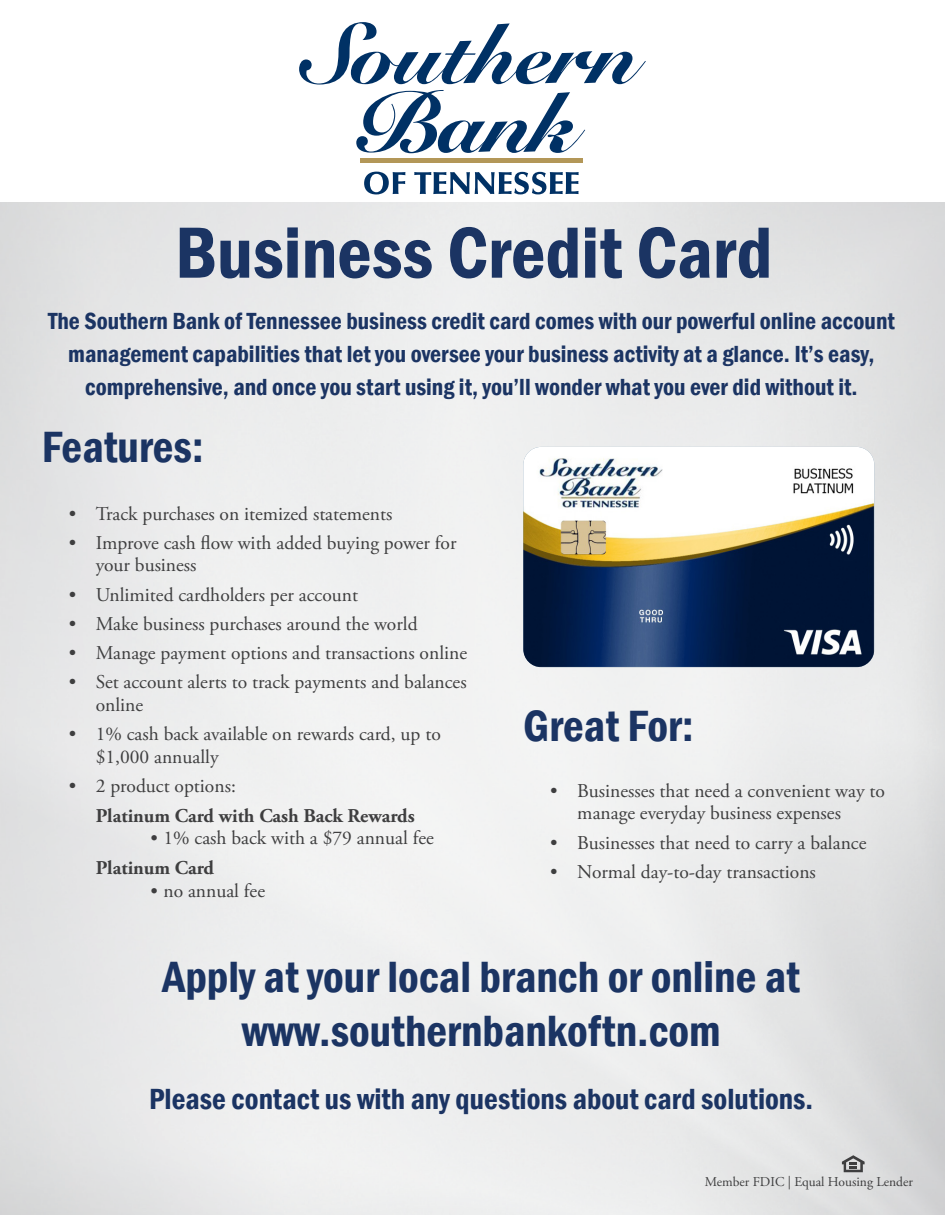
<style>
.page{position:relative;width:945px;height:1215px;background:#fff}
.page>*{position:absolute;margin:0;border:0;box-sizing:border-box;transform-origin:0 0}
.t1{font:600 condensed 75px "Franklin Gothic";color:#1b3463}
.t2{font:600 condensed 45px/54px "Franklin Gothic";color:#1b3463;text-align:center}
.t3{font:600 condensed 30px "Franklin Gothic";color:#1b3463}
.t4{font:600 condensed 24px/33px "Franklin Gothic";color:#1b3463;text-align:center}
.t5{font:19.5px/22.5px "Adobe Garamond Pro";color:#3e3e3f}
.t6{font:700 19.5px/30px "Adobe Garamond Pro";color:#3e3e3f}
.t7{font:13.5px "Adobe Garamond Pro";color:#3e3e3f}
.s1{font-weight:400}
.s2{font-weight:700}
</style>
<div class="page">
<svg style="left:842px;top:1155px;width:23px;height:17px"></svg>
<img style="left:523px;top:447px;width:351px;height:220px">
<svg style="left:299px;top:22px;width:347px;height:131px"></svg>
<hr style="left:360px;top:159px;width:222px;height:4px;background:#b39758">
<svg style="left:364px;top:172px;width:41px;height:22px"></svg>
<svg style="left:414px;top:172px;width:165px;height:22px"></svg>
<p class="t1" style="left:175px;top:203px;width:599px">Business Credit Card</p>
<p class="t4" style="left:48px;top:304px;width:848px">The Southern Bank of Tennessee business credit card comes with our powerful online account management capabilities that let you oversee your business activity at a glance. It’s easy, comprehensive, and once you start using it, you’ll wonder what you ever did without it.</p>
<p class="t2" style="left:42px;top:420px;width:163px">Features:</p>
<p class="t5" style="left:69px;top:503px;width:325px">• Track purchases on itemized statements</p>
<p class="t5" style="left:96px;top:532px;width:362px;text-indent:-27px">• Improve cash flow with added buying power for your business</p>
<p class="t5" style="left:69px;top:584px;width:291px">• Unlimited cardholders per account</p>
<p class="t5" style="left:69px;top:613px;width:350px">• Make business purchases around the world</p>
<p class="t5" style="left:69px;top:642px;width:400px">• Manage payment options and transactions online</p>
<p class="t5" style="left:96px;top:672px;width:372px;text-indent:-27px">• Set account alerts to track payments and balances online</p>
<p class="t5" style="left:96px;top:723px;width:347px;text-indent:-27px">• 1% cash back available on rewards card, up to $1,000 annually</p>
<p class="t6" style="left:96px;top:771px;width:320px;text-indent:-27px"><span class="s1">• 2 product options:<br></span>Platinum Card with Cash Back Rewards</p>
<p class="t5" style="left:96px;top:824px;width:340px;line-height:30px;text-indent:54px">• 1% cash back with a $79 annual fee<br><span class="s2">Platinum Card</span></p>
<p class="t5" style="left:150px;top:880px;width:117px">• no annual fee</p>
<p class="t2" style="left:523px;top:698px;width:172px">Great For:</p>
<p class="t5" style="left:577px;top:780px;width:309px;text-indent:-27px">• Businesses that need a convenient way to manage everyday business expenses</p>
<p class="t5" style="left:550px;top:832px;width:318px">• Businesses that need to carry a balance</p>
<p class="t5" style="left:550px;top:861px;width:267px">• Normal day-to-day transactions</p>
<p class="t2" style="left:162px;top:949px;width:639px">Apply at your local branch or online at www.southernbankoftn.com</p>
<p class="t3" style="left:149px;top:1079px;width:665px">Please contact us with any questions about card solutions.</p>
<p class="t7" style="left:705px;top:1173px;width:210px">Member FDIC | Equal Housing Lender</p>
</div>
